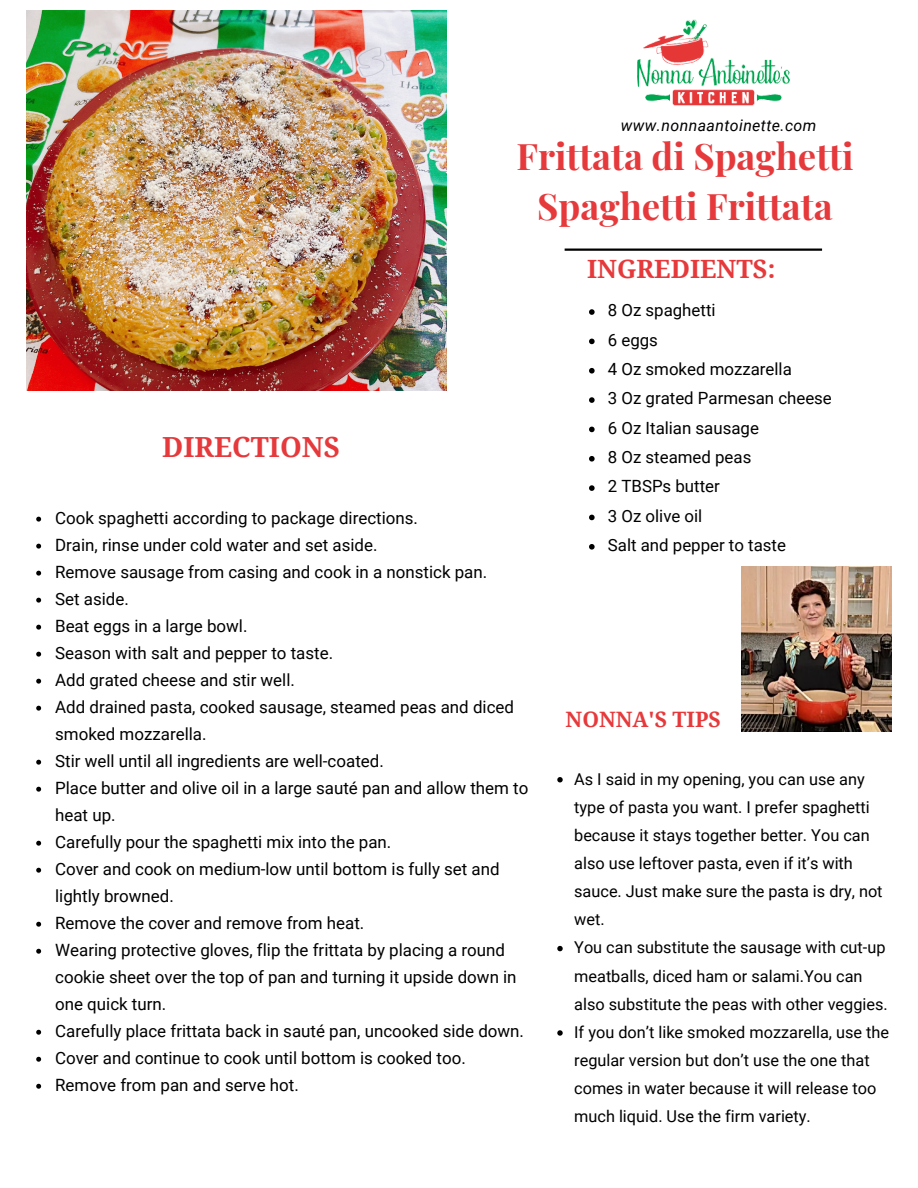
<style>
.page{position:relative;width:918px;height:1188px;background:#fff}
.page>*{position:absolute;margin:0;border:0;box-sizing:border-box;transform-origin:0 0}
.t1{font:700 36.6px/49.9px "Playfair Display";color:#e6393b;text-align:center}
.t2{font:700 27.75px "Droid Serif";color:#e6393b}
.t3{font:700 25.2px "Droid Serif";color:#e6393b}
.t4{font:700 21.3px "Droid Serif";color:#e6393b}
.t5{font:16.95px/27px "Roboto";color:#000}
.t6{font:16.8px "Roboto";color:#000}
.t7{font:16.35px/28.2px "Roboto";color:#000}
.t8{font:italic 15.9px "Roboto";letter-spacing:.025em;color:#000}
</style>
<div class="page">
<img style="left:26px;top:11px;width:420px;height:380px">
<hr style="left:565px;top:249px;width:257px;height:2px;background:#000">
<img style="left:637px;top:19px;width:153px;height:87px">
<img style="left:742px;top:566px;width:149px;height:166px">
<svg style="left:557px;top:777px;width:6px;height:5px"></svg>
<svg style="left:557px;top:946px;width:6px;height:5px"></svg>
<svg style="left:557px;top:1030px;width:6px;height:6px"></svg>
<svg style="left:589px;top:309px;width:6px;height:6px"></svg>
<svg style="left:589px;top:339px;width:6px;height:5px"></svg>
<svg style="left:589px;top:368px;width:6px;height:6px"></svg>
<svg style="left:589px;top:397px;width:6px;height:6px"></svg>
<svg style="left:589px;top:427px;width:6px;height:5px"></svg>
<svg style="left:589px;top:456px;width:6px;height:6px"></svg>
<svg style="left:589px;top:485px;width:6px;height:6px"></svg>
<svg style="left:589px;top:515px;width:6px;height:5px"></svg>
<svg style="left:589px;top:544px;width:6px;height:6px"></svg>
<svg style="left:36px;top:517px;width:5px;height:5px"></svg>
<svg style="left:36px;top:544px;width:5px;height:5px"></svg>
<svg style="left:36px;top:571px;width:5px;height:5px"></svg>
<svg style="left:36px;top:598px;width:5px;height:5px"></svg>
<svg style="left:36px;top:625px;width:5px;height:5px"></svg>
<svg style="left:36px;top:652px;width:5px;height:5px"></svg>
<svg style="left:36px;top:679px;width:5px;height:5px"></svg>
<svg style="left:36px;top:706px;width:5px;height:5px"></svg>
<svg style="left:36px;top:760px;width:5px;height:5px"></svg>
<svg style="left:36px;top:787px;width:5px;height:5px"></svg>
<svg style="left:36px;top:841px;width:5px;height:5px"></svg>
<svg style="left:36px;top:868px;width:5px;height:5px"></svg>
<svg style="left:36px;top:922px;width:5px;height:5px"></svg>
<svg style="left:36px;top:949px;width:5px;height:5px"></svg>
<svg style="left:36px;top:1030px;width:5px;height:5px"></svg>
<svg style="left:36px;top:1057px;width:5px;height:5px"></svg>
<svg style="left:36px;top:1084px;width:5px;height:5px"></svg>
<p class="t8" style="left:621px;top:116px;width:197px">www.nonnaantoinette.com</p>
<p class="t1" style="left:516px;top:130px;width:339px">Frittata di Spaghetti<br>Spaghetti Frittata</p>
<p class="t3" style="left:587px;top:255px;width:190px">INGREDIENTS:</p>
<p class="t2" style="left:162px;top:432px;width:179px">DIRECTIONS</p>
<p class="t5" style="left:55px;top:505px;width:364px">Cook spaghetti according to package directions.</p>
<p class="t5" style="left:55px;top:532px;width:324px">Drain, rinse under cold water and set aside.</p>
<p class="t5" style="left:55px;top:559px;width:434px">Remove sausage from casing and cook in a nonstick pan.</p>
<p class="t5" style="left:55px;top:586px;width:75px">Set aside.</p>
<p class="t5" style="left:55px;top:613px;width:194px">Beat eggs in a large bowl.</p>
<p class="t5" style="left:55px;top:640px;width:280px">Season with salt and pepper to taste.</p>
<p class="t5" style="left:55px;top:667px;width:241px">Add grated cheese and stir well.</p>
<p class="t5" style="left:55px;top:694px;width:460px">Add drained pasta, cooked sausage, steamed peas and diced smoked mozzarella.</p>
<p class="t5" style="left:55px;top:748px;width:330px">Stir well until all ingredients are well-coated.</p>
<p class="t5" style="left:55px;top:775px;width:475px">Place butter and olive oil in a large sauté pan and allow them to heat up.</p>
<p class="t5" style="left:55px;top:829px;width:338px">Carefully pour the spaghetti mix into the pan.</p>
<p class="t5" style="left:55px;top:856px;width:446px">Cover and cook on medium-low until bottom is fully set and lightly browned.</p>
<h3 class="t5" style="left:55px;top:910px;width:311px">Remove the cover and remove from heat.</h3>
<p class="t5" style="left:55px;top:937px;width:463px">Wearing protective gloves, flip the frittata by placing a round cookie sheet over the top of pan and turning it upside down in one quick turn.</p>
<p class="t5" style="left:55px;top:1018px;width:470px">Carefully place frittata back in sauté pan, uncooked side down.</p>
<p class="t5" style="left:55px;top:1045px;width:412px">Cover and continue to cook until bottom is cooked too.</p>
<p class="t5" style="left:55px;top:1072px;width:245px">Remove from pan and serve hot.</p>
<p class="t6" style="left:608px;top:301px;width:109px">8 Oz spaghetti</p>
<p class="t6" style="left:608px;top:330px;width:52px">6 eggs</p>
<p class="t6" style="left:608px;top:359px;width:185px">4 Oz smoked mozzarella</p>
<p class="t6" style="left:608px;top:389px;width:226px">3 Oz grated Parmesan cheese</p>
<p class="t6" style="left:608px;top:418px;width:153px">6 Oz Italian sausage</p>
<p class="t6" style="left:608px;top:447px;width:145px">8 Oz steamed peas</p>
<h2 class="t6" style="left:608px;top:477px;width:113px">2 TBSPs butter</h2>
<p class="t6" style="left:608px;top:506px;width:96px">3 Oz olive oil</p>
<p class="t6" style="left:608px;top:535px;width:180px">Salt and pepper to taste</p>
<h1 class="t4" style="left:566px;top:707px;width:157px">NONNA'S TIPS</h1>
<p class="t7" style="left:574px;top:765px;width:310px">As I said in my opening, you can use any type of pasta you want. I prefer spaghetti because it stays together better. You can also use leftover pasta, even if it’s with sauce. Just make sure the pasta is dry, not wet.</p>
<p class="t7" style="left:574px;top:934px;width:315px">You can substitute the sausage with cut-up meatballs, diced ham or salami.You can also substitute the peas with other veggies.</p>
<p class="t7" style="left:574px;top:1018px;width:316px">If you don’t like smoked mozzarella, use the regular version but don’t use the one that comes in water because it will release too much liquid. Use the firm variety.</p>
</div>
